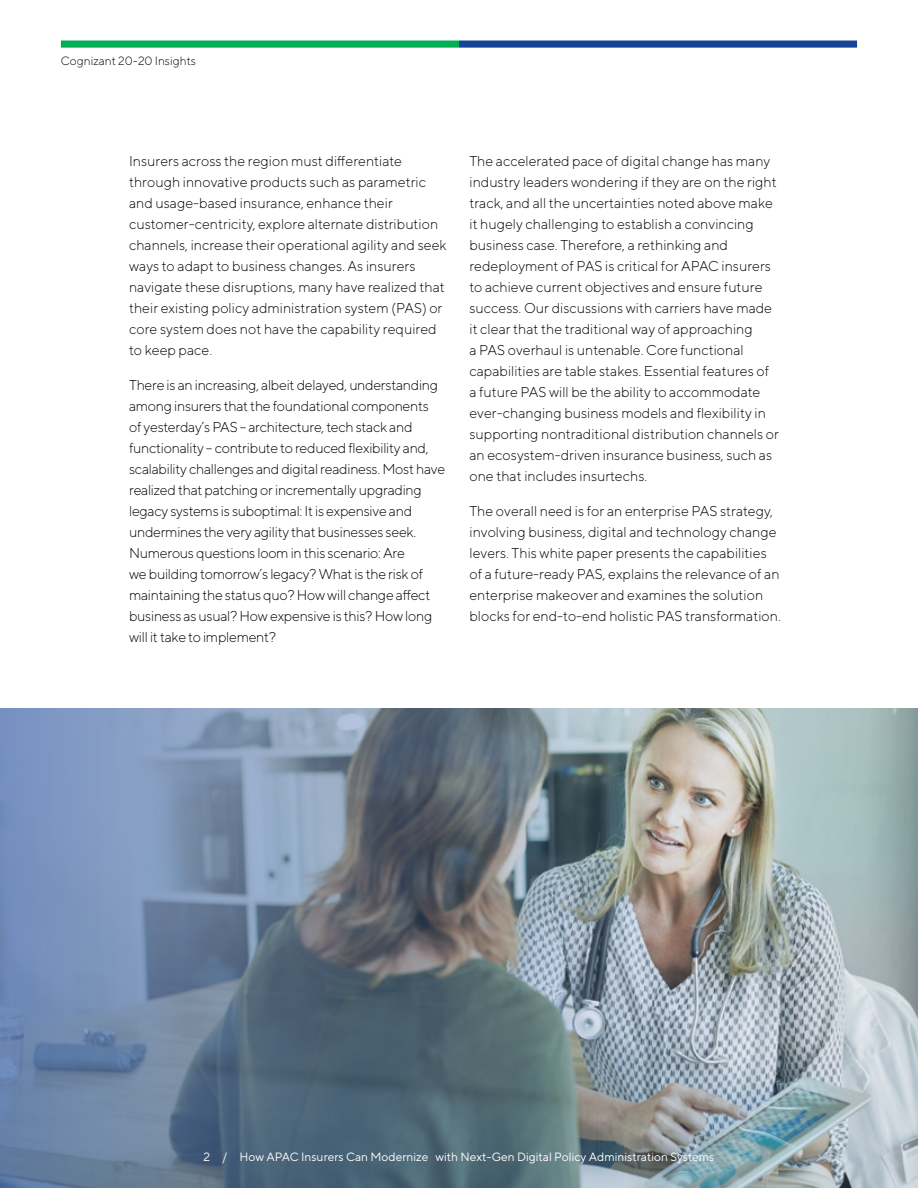
<style>
.page{position:relative;width:918px;height:1188px;background:#fff}
.page>*{position:absolute;margin:0;border:0;box-sizing:border-box;transform-origin:0 0}
.t1{font:300 14.25px/21px "TT Norms";color:#000}
.t2{font:300 14.25px/21px "TT Norms";letter-spacing:-.02em;color:#000}
.t3{font:12px "TT Norms";color:#fff}
.t4{font:300 12px "TT Norms";color:#000}
</style>
<div class="page">
<img style="left:0;top:708px;width:918px;height:480px">
<div style="left:459px;top:40px;width:398px;height:8px;background:#164499"></div>
<div style="left:61px;top:40px;width:398px;height:8px;background:#00af54"></div>
<p class="t4" style="left:61px;top:53px;width:137px">Cognizant 20-20 Insights</p>
<p class="t1" style="left:129px;top:150px;width:319px">Insurers across the region must differentiate through innovative products such as parametric and usage-based insurance, enhance their customer-centricity, explore alternate distribution channels, increase their operational agility and seek ways to adapt to business changes. As insurers navigate these disruptions, many have realized that their existing policy administration system (PAS) or core system does not have the capability required to keep pace.</p>
<p class="t2" style="left:129px;top:374px;width:318px">There is an increasing, albeit delayed, understanding among insurers that the foundational components<br>of yesterday’s PAS – architecture, tech stack and functionality – contribute to reduced flexibility and, scalability challenges and digital readiness. Most have realized that patching or incrementally upgrading legacy systems is suboptimal: It is expensive and undermines the very agility that businesses seek.<br>Numerous questions loom in this scenario: Are<br>we building tomorrow’s legacy? What is the risk of maintaining the status quo? How will change affect business as usual? How expensive is this? How long will it take to implement?</p>
<p class="t1" style="left:469px;top:150px;width:311px">The accelerated pace of digital change has many industry leaders wondering if they are on the right track, and all the uncertainties noted above make it hugely challenging to establish a convincing business case. Therefore, a rethinking and redeployment of PAS is critical for APAC insurers to achieve current objectives and ensure future success. Our discussions with carriers have made it clear that the traditional way of approaching<br>a PAS overhaul is untenable. Core functional capabilities are table stakes. Essential features of a future PAS will be the ability to accommodate ever-changing business models and flexibility in supporting nontraditional distribution channels or an ecosystem-driven insurance business, such as one that includes insurtechs.</p>
<p class="t1" style="left:469px;top:500px;width:313px">The overall need is for an enterprise PAS strategy, involving business, digital and technology change levers. This white paper presents the capabilities of a future-ready PAS, explains the relevance of an enterprise makeover and examines the solution blocks for end-to-end holistic PAS transformation.</p>
<p class="t3" style="left:204px;top:1149px;width:512px">2 / How APAC Insurers Can Modernize with Next-Gen Digital Policy Administration Systems</p>
</div>
